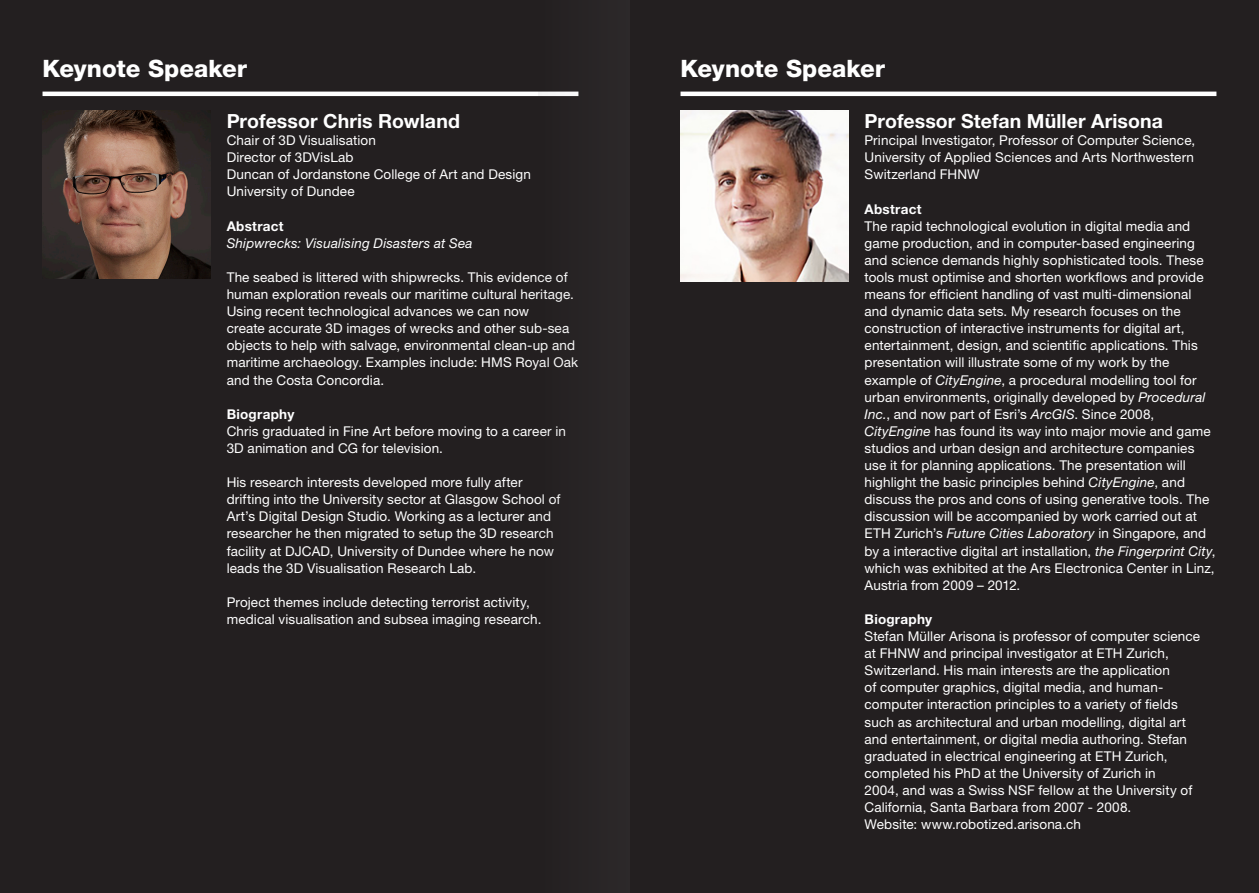
<style>
.page{position:relative;width:1259px;height:893px;background:#231f20}
.page>*{position:absolute;margin:0;border:0;box-sizing:border-box;transform-origin:0 0}
.t1{font:800 24px "Helvetica Neue LT";color:#fff}
.t2{font:700 19.5px "Helvetica Neue LT";letter-spacing:.005em;color:#fff}
.t3{font:13.5px/17.1px "Helvetica Neue LT";letter-spacing:.01em;color:#fff}
.t4{font:italic 13.5px "Helvetica Neue LT";letter-spacing:.015em;color:#fff}
.t5{font:700 13.5px "Helvetica Neue LT";letter-spacing:.02em;color:#fff}
.s1{font-style:italic}
</style>
<div class="page">
<img style="left:43px;top:111px;width:167px;height:168px">
<img style="left:680px;top:111px;width:168px;height:171px">
<hr style="left:43px;top:92px;width:535px;height:4px;background:#fff">
<hr style="left:680px;top:92px;width:536px;height:4px;background:#fff">
<div style="left:538px;top:0;width:91px;height:893px;background:#282425"></div>
<p class="t1" style="left:43px;top:54px;width:206px">Keynote Speaker</p>
<p class="t1" style="left:680px;top:54px;width:206px">Keynote Speaker</p>
<p class="t2" style="left:227px;top:109px;width:235px">Professor Chris Rowland</p>
<p class="t3" style="left:227px;top:132px;width:151px">Chair of 3D Visualisation</p>
<p class="t3" style="left:227px;top:149px;width:128px">Director of 3DVisLab</p>
<p class="t3" style="left:227px;top:166px;width:306px">Duncan of Jordanstone College of Art and Design</p>
<p class="t3" style="left:227px;top:183px;width:129px">University of Dundee</p>
<p class="t5" style="left:227px;top:217px;width:59px">Abstract</p>
<p class="t4" style="left:227px;top:235px;width:247px">Shipwrecks: Visualising Disasters at Sea</p>
<p class="t3" style="left:227px;top:268px;width:342px">The seabed is littered with shipwrecks. This evidence of</p>
<p class="t3" style="left:227px;top:285px;width:353px">human exploration reveals our maritime cultural heritage.<br>Using recent technological advances we can now<br>create accurate 3D images of wrecks and other sub-sea objects to help with salvage, environmental clean-up and maritime archaeology. Examples include: HMS Royal Oak and the Costa Concordia.</p>
<p class="t5" style="left:227px;top:406px;width:69px">Biography</p>
<p class="t3" style="left:227px;top:422px;width:341px">Chris graduated in Fine Art before moving to a career in<br>3D animation and CG for television.</p>
<p class="t3" style="left:227px;top:474px;width:335px">His research interests developed more fully after drifting into the University sector at Glasgow School of Art’s Digital Design Studio. Working as a lecturer and researcher he then migrated to setup the 3D research facility at DJCAD, University of Dundee where he now leads the 3D Visualisation Research Lab.</p>
<p class="t3" style="left:227px;top:593px;width:316px">Project themes include detecting terrorist activity, medical visualisation and subsea imaging research.</p>
<p class="t2" style="left:864px;top:109px;width:300px">Professor Stefan Müller Arisona</p>
<p class="t3" style="left:864px;top:132px;width:332px;text-align:justify">Principal Investigator, Professor of Computer Science, University of Applied Sciences and Arts Northwestern Switzerland FHNW</p>
<p class="t5" style="left:864px;top:200px;width:59px">Abstract</p>
<p class="t3" style="left:864px;top:217px;width:352px">The rapid technological evolution in digital media and game production, and in computer-based engineering and science demands highly sophisticated tools. These tools must optimise and shorten workflows and provide means for efficient handling of vast multi-dimensional and dynamic data sets. My research focuses on the construction of interactive instruments for digital art, entertainment, design, and scientific applications. This presentation will illustrate some of my work by the example of <span class="s1">CityEngine</span>, a procedural modelling tool for urban environments, originally developed by <span class="s1">Procedural Inc.</span>, and now part of Esri’s <span class="s1">ArcGIS</span>. Since 2008, <span class="s1">CityEngine</span> has found its way into major movie and game studios and urban design and architecture companies use it for planning applications. The presentation will highlight the basic principles behind <span class="s1">CityEngine</span>, and discuss the pros and cons of using generative tools. The discussion will be accompanied by work carried out at ETH Zurich’s <span class="s1">Future Cities Laboratory</span> in Singapore, and by a interactive digital art installation, <span class="s1">the Fingerprint City</span>, which was exhibited at the Ars Electronica Center in Linz, Austria from 2009 – 2012.</p>
<p class="t5" style="left:864px;top:611px;width:69px">Biography</p>
<p class="t3" style="left:864px;top:627px;width:337px">Stefan Müller Arisona is professor of computer science at FHNW and principal investigator at ETH Zurich, Switzerland. His main interests are the application<br>of computer graphics, digital media, and human&shy;computer interaction principles to a variety of fields such as architectural and urban modelling, digital art and entertainment, or digital media authoring. Stefan graduated in electrical engineering at ETH Zurich, completed his PhD at the University of Zurich in<br>2004, and was a Swiss NSF fellow at the University of California, Santa Barbara from 2007 - 2008.</p>
<p class="t3" style="left:864px;top:816px;width:218px">Website: www.robotized.arisona.ch</p>
</div>
